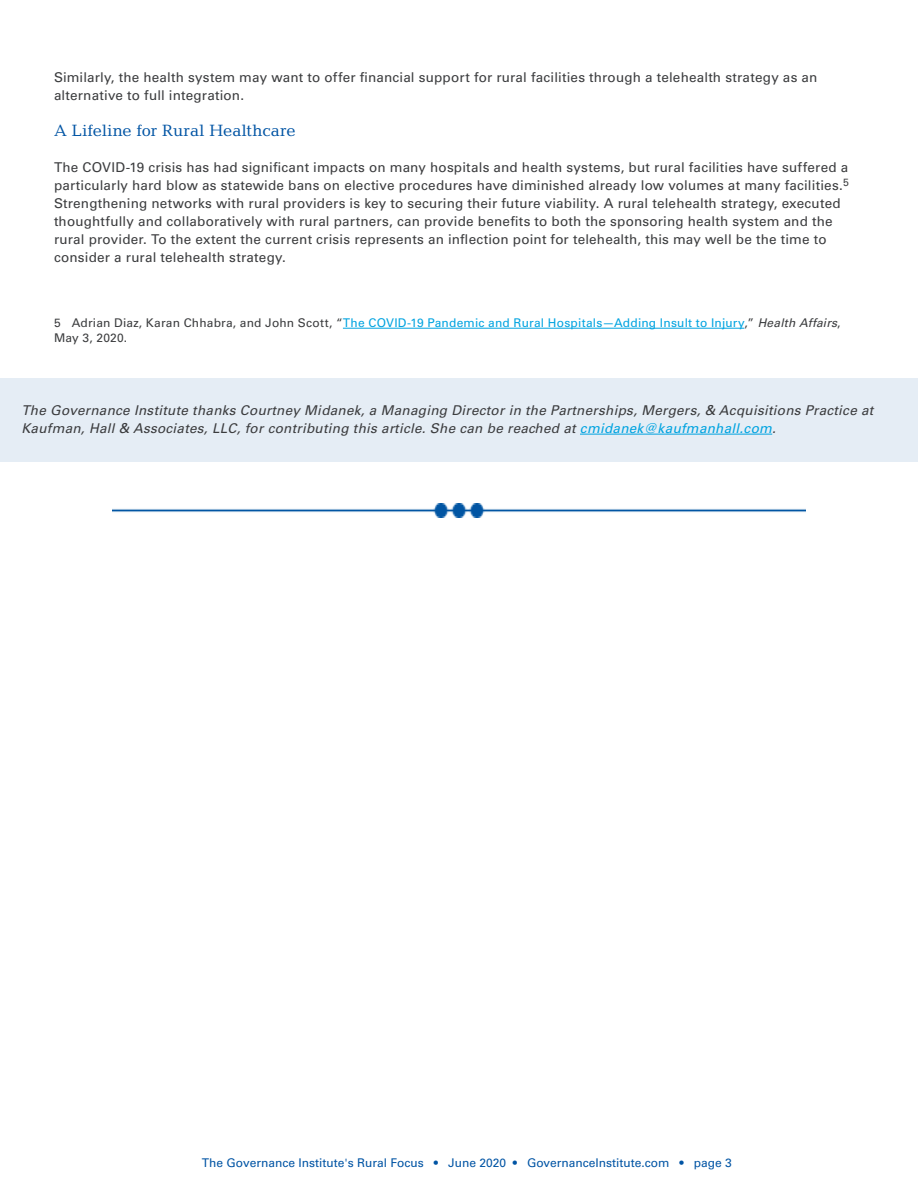
<style>
.page{position:relative;width:918px;height:1188px;background:#fff}
.page>*{position:absolute;margin:0;border:0;box-sizing:border-box;transform-origin:0 0}
.Bullet_points{font:16.5px "Candida Std";letter-spacing:.005em;color:#0054a4}
.Bullet_points-2{font:13.5px/18px "Univers LT Std";letter-spacing:.01em;color:#3b3c3e}
.t1{font:italic 13.5px/18px "Univers LT Std";color:#3b3c3e}
.t2{font:12px/15px "Univers LT Std";letter-spacing:.015em;color:#00a3e0}
.t3{font:12px "Univers LT Std";color:#0054a4}
.s1{color:#3b3c3e}
.s2{font-style:italic;color:#3b3c3e}
.s3{color:#00a3e0}
</style>
<div class="page">
<hr style="left:343px;top:328px;width:401px;height:1px;background:#00a3e0">
<div style="left:0;top:378px;width:918px;height:83px;background:#e5edf5"></div>
<hr style="left:580px;top:434px;width:192px;height:1px;background:#00a3e0">
<img style="left:113px;top:504px;width:692px;height:13px">
<p class="Bullet_points-2" style="left:54px;top:68px;width:765px">Similarly, the health system may want to offer financial support for rural facilities through a telehealth strategy as an alternative to full integration.</p>
<p class="Bullet_points" style="left:54px;top:121px;width:243px">A Lifeline for Rural Healthcare</p>
<p class="Bullet_points-2" style="left:54px;top:158px;width:796px">The COVID-19 crisis has had significant impacts on many hospitals and health systems, but rural facilities have suffered a particularly hard blow as statewide bans on elective procedures have diminished already low volumes at many facilities.<sup>5<br></sup>Strengthening networks with rural providers is key to securing their future viability. A rural telehealth strategy, executed thoughtfully and collaboratively with rural partners, can provide benefits to both the sponsoring health system and the rural provider. To the extent the current crisis represents an inflection point for telehealth, this may well be the time to consider a rural telehealth strategy.</p>
<p class="t2" style="left:54px;top:315px;width:788px"><span class="s1">5 Adrian Diaz, Karan Chhabra, and John Scott, “</span>The COVID-19 Pandemic and Rural Hospitals—Adding Insult to Injury<span class="s1">,”</span> <span class="s2">Health Affairs</span><span class="s1">,<br>May 3, 2020.</span></p>
<p class="t1" style="left:21px;top:401px;width:857px">The Governance Institute thanks Courtney Midanek, a Managing Director in the Partnerships, Mergers, &amp; Acquisitions Practice at<br>Kaufman, Hall &amp; Associates, LLC, for contributing this article. She can be reached at <span class="s3">cmidanek@kaufmanhall.com</span>.</p>
<p class="t3" style="left:202px;top:1156px;width:531px">The Governance Institute's Rural Focus • June 2020 • GovernanceInstitute.com • page 3</p>
</div>
